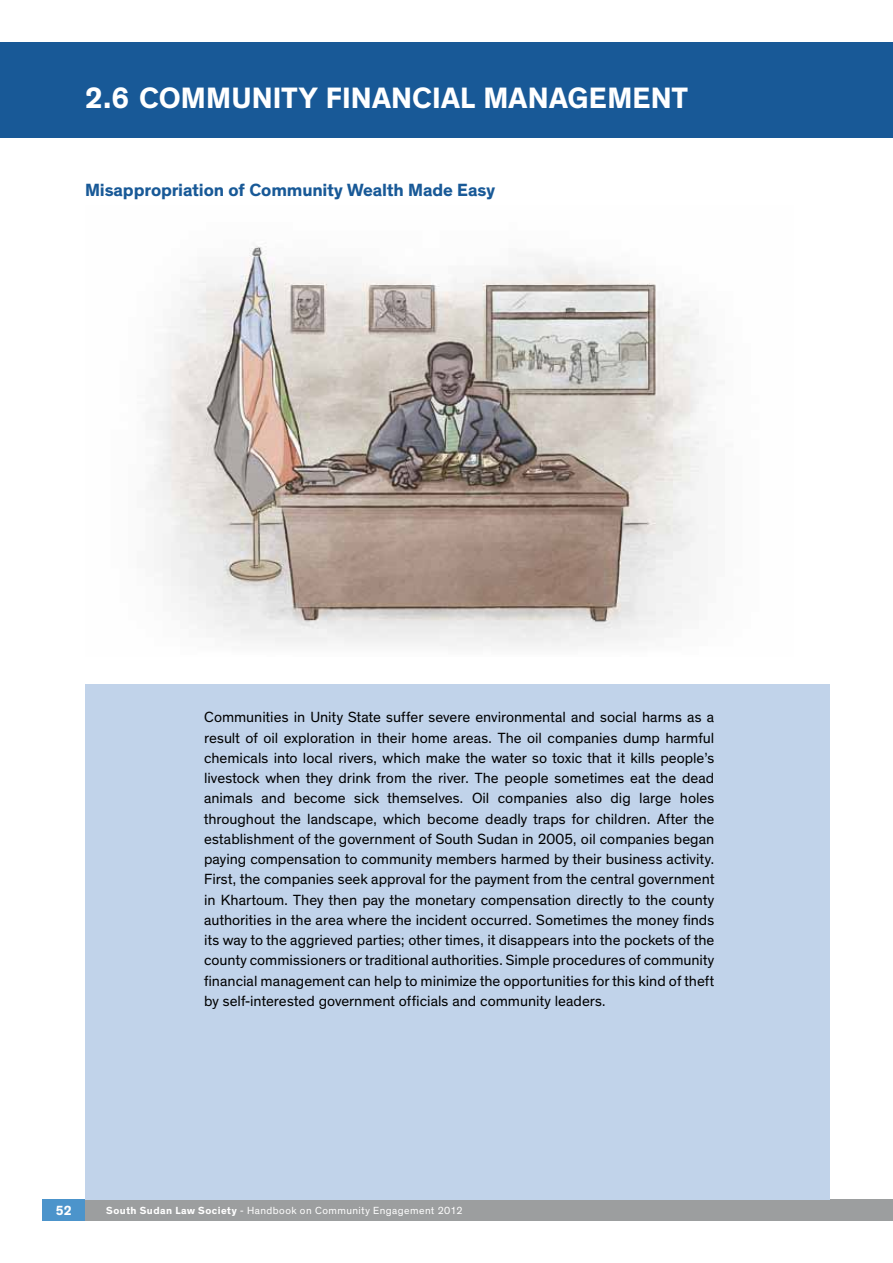
<style>
.page{position:relative;width:893px;height:1263px;background:#fff}
.page>*{position:absolute;margin:0;border:0;box-sizing:border-box;transform-origin:0 0}
.t1{font:700 30px "Theinhardt";color:#fff}
.t2{font:700 18px "Theinhardt";letter-spacing:-.01em;color:#185997}
.t3{font:15px/20.2px "Theinhardt";color:#000;text-align:justify}
.t4{font:700 13.5px "Theinhardt";color:#fff}
.t5{font:10.5px "Theinhardt";letter-spacing:.04em;color:#fff}
.s1{font-weight:700}
</style>
<div class="page">
<img style="left:149px;top:246px;width:563px;height:401px">
<div style="left:43px;top:1199px;width:850px;height:21px;background:#9c9e9f"></div>
<div style="left:0;top:43px;width:893px;height:95px;background:#185997"></div>
<div style="left:85px;top:684px;width:744px;height:515px;background:#c1d3ea"></div>
<div style="left:43px;top:1199px;width:42px;height:21px;background:#4c94cb"></div>
<h1 class="t1" style="left:85px;top:79px;width:95px">2.6 Community</h1>
<h1 class="t1" style="left:326px;top:79px;width:34px">Financial</h1>
<h1 class="t1" style="left:483px;top:79px;width:47px">Management</h1>
<p class="t2" style="left:85px;top:179px;width:412px">Misappropriation of Community Wealth Made Easy</p>
<p class="t3" style="left:204px;top:707px;width:512px">Communities in Unity State suffer severe environmental and social harms as a result of oil exploration in their home areas. The oil companies dump harmful chemicals into local rivers, which make the water so toxic that it kills people’s livestock when they drink from the river. The people sometimes eat the dead animals and become sick themselves. Oil companies also dig large holes throughout the landscape, which become deadly traps for children. After the establishment of the government of South Sudan in 2005, oil companies began paying compensation to community members harmed by their business activity.<br>First, the companies seek approval for the payment from the central government in Khartoum. They then pay the monetary compensation directly to the county authorities in the area where the incident occurred. Sometimes the money finds its way to the aggrieved parties; other times, it disappears into the pockets of the county commissioners or traditional authorities. Simple procedures of community financial management can help to minimize the opportunities for this kind of theft by self-interested government officials and community leaders.</p>
<p class="t4" style="left:56px;top:1202px;width:18px">52</p>
<p class="t5" style="left:106px;top:1204px;width:358px"><span class="s1">South Sudan Law Society</span> - Handbook on Community Engagement 2012</p>
</div>
